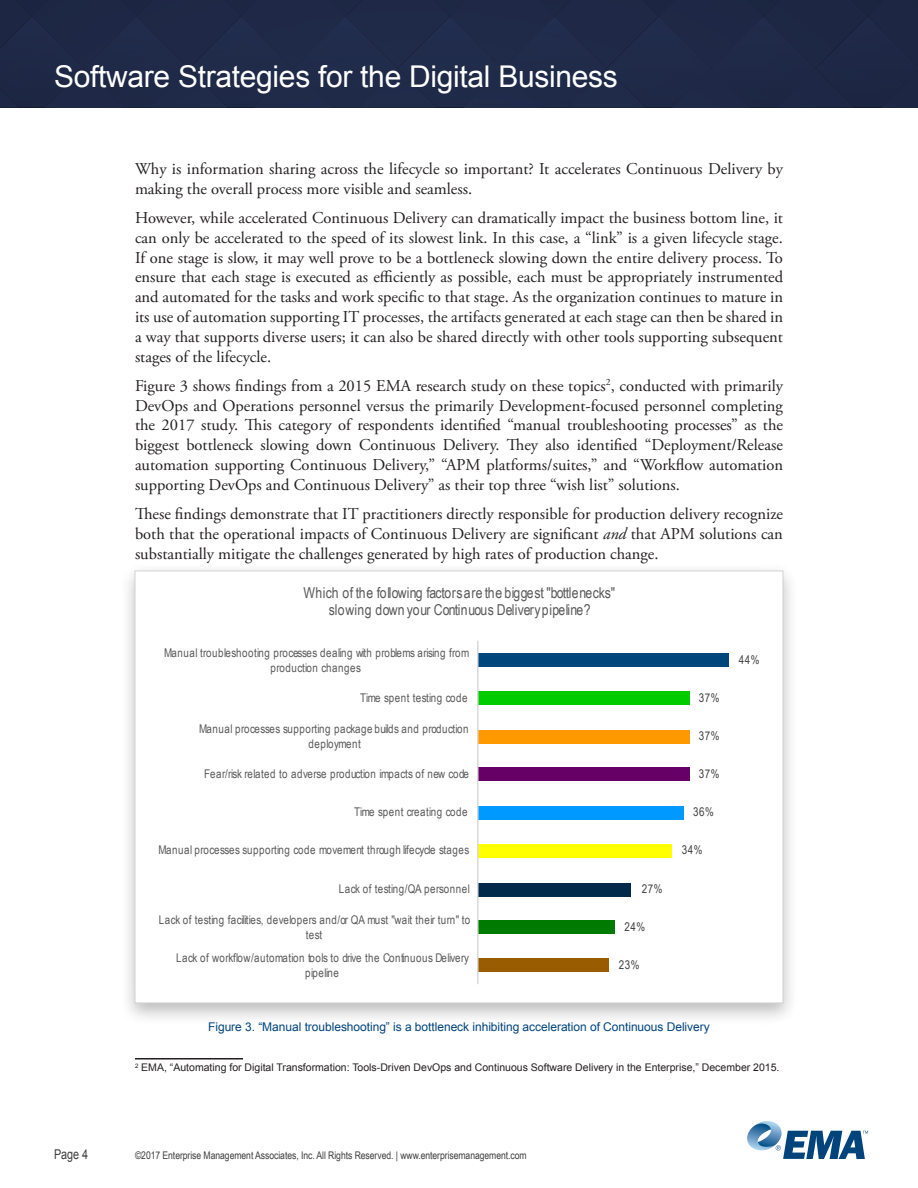
<style>
.page{position:relative;width:918px;height:1188px;background:#fff}
.page>*{position:absolute;margin:0;border:0;box-sizing:border-box;transform-origin:0 0}
.t1{font:30px "Arial";letter-spacing:-.01em;color:#fff}
.t2{font:16.5px/19.8px "Adobe Garamond Pro";color:#231f20;text-align:justify}
.t3{font:15px/16.5px "Arial Narrow";letter-spacing:.01em;color:#595959;text-align:center}
.t4{font:13.5px "Arial";color:#3e3e3f;scale:.8 1}
.t5{font:12px/15px "Arial Narrow";letter-spacing:.02em;color:#595959;text-align:center}
.t6{font:12px/15px "Arial Narrow";letter-spacing:.045em;color:#595959;text-align:center}
.Captions{font:12px "Arial";letter-spacing:-.005em;color:#00447b}
.t7{font:12px "Arial Narrow";letter-spacing:.045em;color:#404040}
.Footnote_Text{font:10.5px "Arial";color:#231f20}
.t8{font:10.5px "Arial Narrow";letter-spacing:-.005em;color:#3e3e3f}
.s1{font-style:italic}
</style>
<div class="page">
<svg style="left:747px;top:1121px;width:121px;height:38px"></svg>
<div style="left:0;top:0;width:918px;height:108px;background:#1f2947"></div>
<div style="left:119px;top:562px;width:680px;height:463px;background:#231f20;opacity:.3"></div>
<div style="left:135px;top:571px;width:648px;height:432px;background:#fff"></div>
<div style="left:478px;top:653px;width:251px;height:14px;background:#00457c"></div>
<div style="left:478px;top:691px;width:212px;height:13px;background:#0c0"></div>
<div style="left:478px;top:730px;width:212px;height:13px;background:#f90"></div>
<div style="left:478px;top:767px;width:212px;height:14px;background:#606"></div>
<div style="left:478px;top:806px;width:206px;height:14px;background:#09f"></div>
<div style="left:478px;top:844px;width:194px;height:13px;background:#ff0"></div>
<div style="left:478px;top:883px;width:154px;height:13px;background:#00294a"></div>
<div style="left:478px;top:920px;width:137px;height:14px;background:#007a00"></div>
<div style="left:478px;top:958px;width:131px;height:13px;background:#995c00"></div>
<hr style="left:477px;top:641px;width:1px;height:343px;background:#d9d9d9">
<hr style="left:135px;top:1058px;width:108px;height:2px;background:#231f20">
<h1 class="t1" style="left:54px;top:57px;width:565px">Software Strategies for the Digital Business</h1>
<p class="t2" style="left:135px;top:159px;width:650px">Why is information sharing across the lifecycle so important? It accelerates Continuous Delivery by making the overall process more visible and seamless.</p>
<p class="t2" style="left:135px;top:208px;width:650px">However, while accelerated Continuous Delivery can dramatically impact the business bottom line, it can only be accelerated to the speed of its slowest link. In this case, a “link” is a given lifecycle stage.<br>If one stage is slow, it may well prove to be a bottleneck slowing down the entire delivery process. To ensure that each stage is executed as efficiently as possible, each must be appropriately instrumented and automated for the tasks and work specific to that stage. As the organization continues to mature in its use of automation supporting IT processes, the artifacts generated at each stage can then be shared in a way that supports diverse users; it can also be shared directly with other tools supporting subsequent stages of the lifecycle.</p>
<p class="t2" style="left:135px;top:376px;width:650px">Figure 3 shows findings from a 2015 EMA research study on these topics<sup>2</sup>, conducted with primarily DevOps and Operations personnel versus the primarily Development-focused personnel completing the 2017 study. This category of respondents identified “manual troubleshooting processes” as the biggest bottleneck slowing down Continuous Delivery. They also identified “Deployment/Release automation supporting Continuous Delivery,” “APM platforms/suites,” and “Workflow automation supporting DevOps and Continuous Delivery” as their top three “wish list” solutions.</p>
<p class="t2" style="left:135px;top:505px;width:650px">These findings demonstrate that IT practitioners directly responsible for production delivery recognize both that the operational impacts of Continuous Delivery are significant <span class="s1">and</span> that APM solutions can substantially mitigate the challenges generated by high rates of production change.</p>
<p class="t3" style="left:303px;top:584px;width:313px">Which of the following factors are the biggest "bottlenecks" slowing down your Continuous Delivery pipeline?</p>
<p class="t6" style="left:164px;top:645px;width:307px">Manual troubleshooting processes dealing with problems arising from production changes</p>
<p class="t5" style="left:360px;top:690px;width:109px">Time spent testing code</p>
<p class="t6" style="left:199px;top:721px;width:271px">Manual processes supporting package builds and production deployment</p>
<p class="t5" style="left:204px;top:766px;width:266px">Fear/risk related to adverse production impacts of new code</p>
<p class="t5" style="left:354px;top:804px;width:115px">Time spent creating code</p>
<p class="t5" style="left:159px;top:842px;width:312px">Manual processes supporting code movement through lifecycle stages</p>
<p class="t6" style="left:339px;top:880px;width:133px">Lack of testing/QA personnel</p>
<p class="t5" style="left:159px;top:912px;width:313px">Lack of testing facilities, developers and/or QA must "wait their turn" to test</p>
<p class="t5" style="left:176px;top:950px;width:294px">Lack of workflow/automation tools to drive the Continuous Delivery pipeline</p>
<p class="t7" style="left:642px;top:880px;width:22px">27%</p>
<p class="t7" style="left:625px;top:918px;width:22px">24%</p>
<p class="t7" style="left:619px;top:956px;width:22px">23%</p>
<p class="t7" style="left:699px;top:689px;width:22px">37%</p>
<p class="t7" style="left:699px;top:727px;width:22px">37%</p>
<p class="t7" style="left:699px;top:765px;width:22px">37%</p>
<p class="t7" style="left:693px;top:803px;width:22px">36%</p>
<p class="t7" style="left:682px;top:841px;width:22px">34%</p>
<p class="t7" style="left:739px;top:651px;width:22px">44%</p>
<p class="Captions" style="left:208px;top:1019px;width:503px">Figure 3. “Manual troubleshooting” is a bottleneck inhibiting acceleration of Continuous Delivery</p>
<p class="Footnote_Text" style="left:135px;top:1061px;width:646px"><sup>2</sup> EMA, “Automating for Digital Transformation: Tools-Driven DevOps and Continuous Software Delivery in the Enterprise,” December 2015.</p>
<p class="t4" style="left:54px;top:1145px;width:44px">Page 4</p>
<p class="t8" style="left:135px;top:1147px;width:393px">©2017 Enterprise Management Associates, Inc. All Rights Reserved. | www.enterprisemanagement.com</p>
</div>
